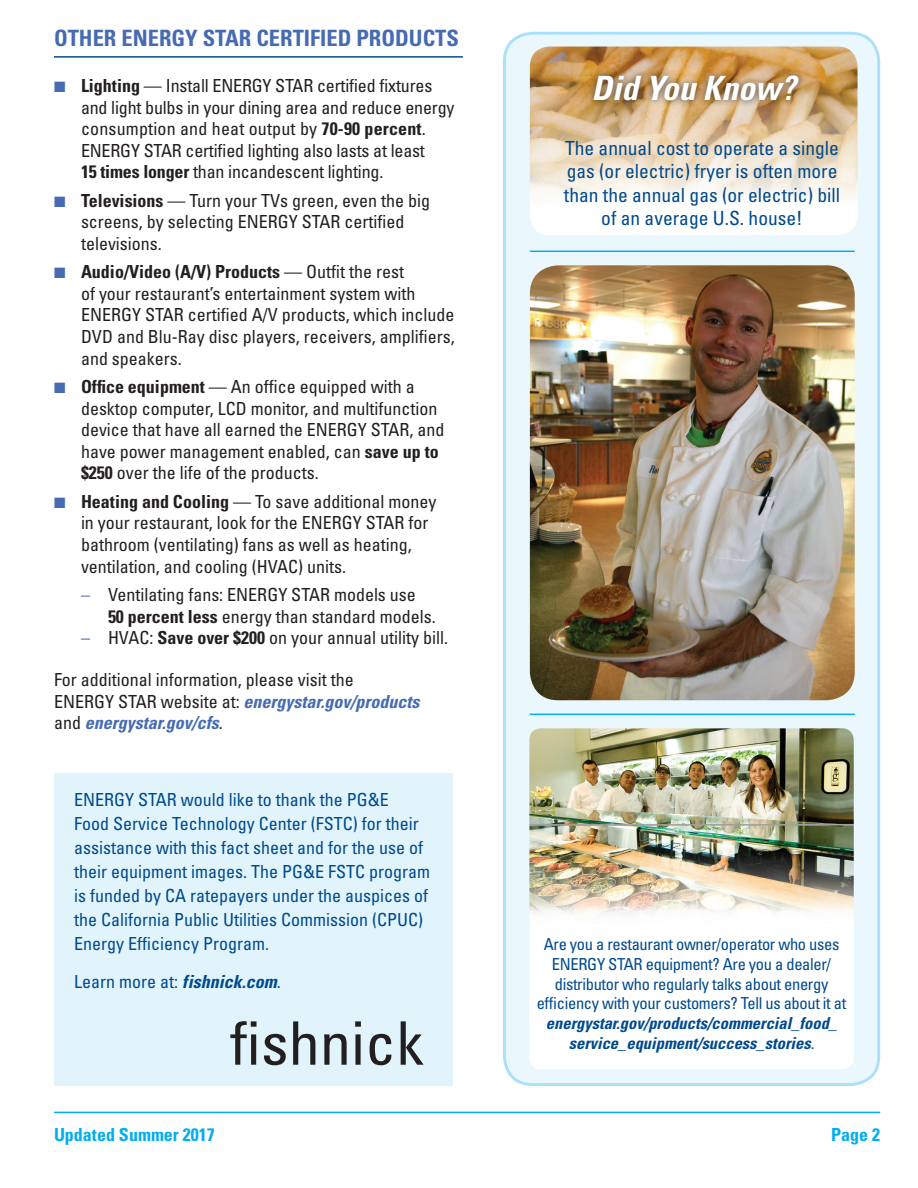
<style>
.page{position:relative;width:918px;height:1188px;background:#fff}
.page>*{position:absolute;margin:0;border:0;box-sizing:border-box;transform-origin:0 0}
.t1{font:condensed 60px "Univers LT Std";color:#231f20;scale:1.04 1}
.t2{font:italic 700 condensed 33.45px "Univers LT Std";color:#fff}
.t3{font:700 condensed 22.5px "Univers LT Std";color:#476bb3}
.t4{font:condensed 19.5px/23.4px "Univers LT Std";color:#004a8d;text-align:center}
.t5{font:condensed 18px/21.6px "Univers LT Std";color:#231f20}
.t6{font:condensed 18px/24px "Univers LT Std";color:#004a8d}
.t7{font:700 condensed 18px "Univers LT Std";color:#00aeef}
.t8{font:condensed 16.5px/19.8px "Univers LT Std";letter-spacing:-.02em;color:#004a8d;text-align:center}
.t9{font:italic 700 condensed 16.5px/19.8px "Univers LT Std";color:#004a8d;text-align:center}
.s1{color:#476bb3}
.s2{font-weight:700}
.s3{font-weight:700;font-style:italic;color:#476bb3}
.s4{font-weight:700;font-style:italic}
.s5{font-weight:400;font-style:normal}
</style>
<div class="page">
<div style="left:504px;top:33px;width:375px;height:1052px;background:#eaf7fd;border-radius:28px"></div>
<div style="left:503px;top:32px;width:377px;height:1054px;border:3px solid #aae0f9;border-radius:28px"></div>
<img style="left:530px;top:265px;width:325px;height:435px">
<img style="left:529px;top:728px;width:325px;height:263px">
<hr style="left:530px;top:714px;width:325px;height:1px;background:#00aeef">
<hr style="left:530px;top:251px;width:325px;height:1px;background:#00aeef">
<img style="left:530px;top:47px;width:328px;height:188px">
<div style="left:587px;top:68px;width:219px;height:40px;background:#231f20;opacity:.75"></div>
<div style="left:54px;top:773px;width:399px;height:313px;background:#e1f4fc"></div>
<hr style="left:54px;top:56px;width:409px;height:2px;background:#004a8d">
<hr style="left:54px;top:1112px;width:826px;height:1px;background:#00aeef">
<div style="left:529px;top:991px;width:325px;height:78px;background:#fff"></div>
<p class="t3" style="left:54px;top:24px;width:406px">OTHER ENERGY STAR CERTIFIED PRODUCTS</p>
<p class="t5" style="left:81px;top:75px;width:375px;text-indent:-27px"><span class="s1">■</span> <span class="s2">Lighting</span> — Install ENERGY STAR certified fixtures and light bulbs in your dining area and reduce energy consumption and heat output by <span class="s2">70-90 percent</span>.<br>ENERGY STAR certified lighting also lasts at least<br><span class="s2">15 times longer</span> than incandescent lighting.</p>
<p class="t5" style="left:81px;top:189px;width:351px;text-indent:-27px"><span class="s1">■</span> <span class="s2">Televisions</span> — Turn your TVs green, even the big screens, by selecting ENERGY STAR certified televisions.</p>
<p class="t5" style="left:81px;top:261px;width:375px;text-indent:-27px"><span class="s1">■</span> <span class="s2">Audio/Video (A/V) Products</span> — Outfit the rest<br>of your restaurant’s entertainment system with ENERGY STAR certified A/V products, which include DVD and Blu-Ray disc players, receivers, amplifiers, and speakers.</p>
<p class="t5" style="left:81px;top:376px;width:365px;text-indent:-27px"><span class="s1">■</span> <span class="s2">Office equipment</span> — An office equipped with a desktop computer, LCD monitor, and multifunction device that have all earned the ENERGY STAR, and have power management enabled, can <span class="s2">save up to $250</span> over the life of the products.</p>
<p class="t5" style="left:81px;top:490px;width:357px;text-indent:-27px"><span class="s1">■</span> <span class="s2">Heating and Cooling</span> — To save additional money in your restaurant, look for the ENERGY STAR for bathroom (ventilating) fans as well as heating, ventilation, and cooling (HVAC) units.</p>
<p class="t5" style="left:108px;top:583px;width:329px;text-indent:-27px"><span class="s1">–</span> Ventilating fans: ENERGY STAR models use<br><span class="s2">50 percent less</span> energy than standard models.</p>
<p class="t5" style="left:81px;top:627px;width:369px"><span class="s1">–</span> HVAC: <span class="s2">Save over $200</span> on your annual utility bill.</p>
<p class="t5" style="left:54px;top:669px;width:367px">For additional information, please visit the<br>ENERGY STAR website at: <span class="s3">energystar.gov/products </span>and <span class="s3">energystar.gov/cfs</span>.</p>
<p class="t6" style="left:74px;top:788px;width:357px">ENERGY STAR would like to thank the PG&amp;E<br>Food Service Technology Center (FSTC) for their assistance with this fact sheet and for the use of their equipment images. The PG&amp;E FSTC program is funded by CA ratepayers under the auspices of the California Public Utilities Commission (CPUC)<br>Energy Efficiency Program.</p>
<p class="t6" style="left:74px;top:969px;width:208px">Learn more at: <span class="s4">fishnick.com</span>.</p>
<p class="t1" style="left:230px;top:1005px;width:188px">fishnick</p>
<p class="t2" style="left:592px;top:68px;width:206px">Did You Know?</p>
<p class="t4" style="left:564px;top:136px;width:278px">The annual cost to operate a single gas (or electric) fryer is often more than the annual gas (or electric) bill of an average U.S. house!</p>
<p class="t8" style="left:537px;top:934px;width:311px">Are you a restaurant owner/operator who uses ENERGY STAR equipment? Are you a dealer/ distributor who regularly talks about energy efficiency with your customers? Tell us about it at</p>
<p class="t9" style="left:546px;top:1014px;width:293px">energystar.gov/products/commercial_food_ service_equipment/success_stories<span class="s5">.</span></p>
<p class="t7" style="left:54px;top:1123px;width:162px">Updated Summer 2017</p>
<p class="t7" style="left:831px;top:1123px;width:50px">Page 2</p>
</div>
